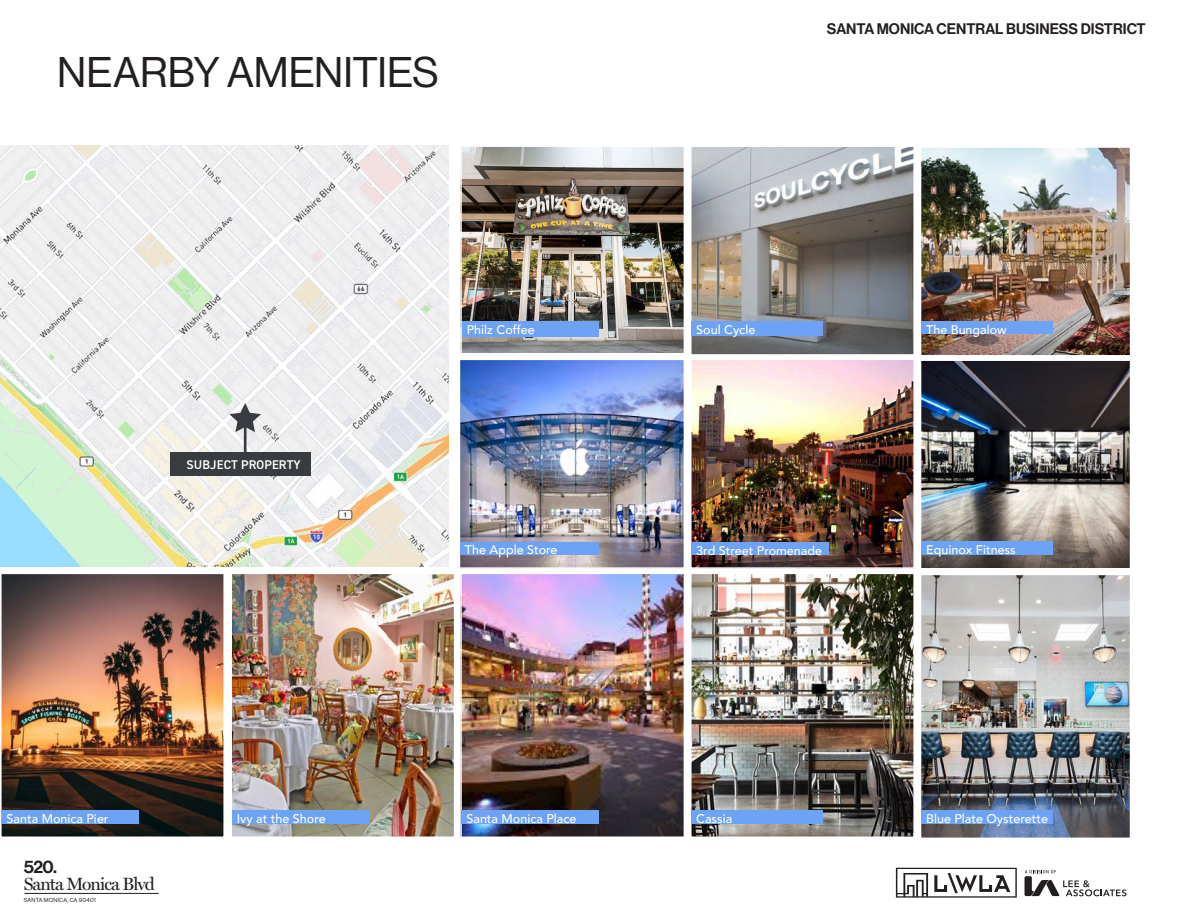
<style>
.page{position:relative;width:1188px;height:918px;background:#fff}
.page>*{position:absolute;margin:0;border:0;box-sizing:border-box;transform-origin:0 0}
.Paragraph_Style_3{font:42px "N Haas Grotesk DS Pro 55 Rg";letter-spacing:-.005em;color:#231f20}
.t1{font:17.85px "Miller Display";letter-spacing:-.05em;color:#231f20}
.t2{font:17.85px "N Haas Grotesk DS Pro 65 Md";color:#231f20}
.t3{font:15px "N Haas Grotesk DS Pro 65 Md";color:#231f20}
.t4{font:500 12.6px "Avenir";color:#fff}
.Body{font:600 12.6px "DIN2014";letter-spacing:.01em;color:#fff}
.t5{font:5.7px "N Haas Grotesk DS Pro 55 Rg";letter-spacing:.04em;color:#231f20}
</style>
<div class="page">
<svg style="left:1025px;top:870px;width:101px;height:26px"></svg>
<svg style="left:896px;top:868px;width:121px;height:30px"></svg>
<hr style="left:24px;top:893px;width:135px;height:1px;background:#231f20">
<img style="left:0;top:145px;width:449px;height:422px">
<svg style="left:229px;top:403px;width:32px;height:29px"></svg>
<hr style="left:244px;top:422px;width:3px;height:48px;background:#383b40">
<div style="left:170px;top:453px;width:140px;height:23px;background:#383b40"></div>
<img style="left:463px;top:148px;width:219px;height:204px">
<div style="left:460px;top:145px;width:225px;height:211px;border:2px solid #fff"></div>
<img style="left:693px;top:148px;width:219px;height:205px">
<div style="left:690px;top:145px;width:225px;height:211px;border:2px solid #fff"></div>
<img style="left:923px;top:149px;width:205px;height:205px">
<div style="left:920px;top:146px;width:211px;height:211px;border:2px solid #fff"></div>
<img style="left:462px;top:362px;width:220px;height:204px">
<div style="left:459px;top:359px;width:226px;height:210px;border:2px solid #fff"></div>
<img style="left:693px;top:362px;width:219px;height:204px">
<div style="left:690px;top:359px;width:225px;height:210px;border:2px solid #fff"></div>
<img style="left:923px;top:362px;width:205px;height:205px">
<div style="left:920px;top:359px;width:211px;height:211px;border:2px solid #fff"></div>
<img style="left:463px;top:576px;width:219px;height:259px">
<div style="left:460px;top:573px;width:225px;height:265px;border:2px solid #fff"></div>
<img style="left:233px;top:576px;width:219px;height:259px">
<div style="left:230px;top:573px;width:225px;height:265px;border:2px solid #fff"></div>
<img style="left:3px;top:576px;width:219px;height:259px">
<div style="left:0;top:573px;width:225px;height:265px;border:2px solid #fff"></div>
<img style="left:693px;top:576px;width:219px;height:259px">
<div style="left:690px;top:573px;width:225px;height:265px;border:2px solid #fff"></div>
<img style="left:923px;top:577px;width:205px;height:259px">
<div style="left:920px;top:574px;width:211px;height:265px;border:2px solid #fff"></div>
<div style="left:462px;top:321px;width:137px;height:16px;background:#6ea2f5"></div>
<div style="left:692px;top:322px;width:131px;height:14px;background:#6ea2f5"></div>
<div style="left:921px;top:321px;width:132px;height:13px;background:#6ea2f5"></div>
<div style="left:460px;top:542px;width:139px;height:12px;background:#6ea2f5"></div>
<div style="left:692px;top:542px;width:137px;height:13px;background:#6ea2f5"></div>
<div style="left:921px;top:542px;width:132px;height:13px;background:#6ea2f5"></div>
<div style="left:462px;top:810px;width:137px;height:14px;background:#6ea2f5"></div>
<div style="left:232px;top:810px;width:137px;height:14px;background:#6ea2f5"></div>
<div style="left:2px;top:810px;width:137px;height:14px;background:#6ea2f5"></div>
<div style="left:692px;top:811px;width:131px;height:13px;background:#6ea2f5"></div>
<div style="left:921px;top:810px;width:132px;height:13px;background:#6ea2f5"></div>
<p class="Paragraph_Style_3" style="left:57px;top:48px;width:383px">NEARBY AMENITIES</p>
<p class="t3" style="left:827px;top:20px;width:320px">SANTA MONICA CENTRAL BUSINESS DISTRICT</p>
<p class="Body" style="left:187px;top:456px;width:116px">SUBJECT PROPERTY</p>
<p class="t4" style="left:467px;top:319px;width:70px">Philz Coffee</p>
<p class="t4" style="left:696px;top:319px;width:61px">Soul Cycle</p>
<p class="t4" style="left:926px;top:319px;width:82px">The Bungalow</p>
<p class="t4" style="left:465px;top:539px;width:94px">The Apple Store</p>
<p class="t4" style="left:696px;top:539px;width:127px">3rd Street Promenade</p>
<p class="t4" style="left:926px;top:539px;width:91px">Equinox Fitness</p>
<p class="t4" style="left:7px;top:808px;width:103px">Santa Monica Pier</p>
<p class="t4" style="left:237px;top:808px;width:90px">Ivy at the Shore</p>
<p class="t4" style="left:467px;top:808px;width:111px">Santa Monica Place</p>
<p class="t4" style="left:696px;top:808px;width:37px">Cassia</p>
<p class="t4" style="left:926px;top:808px;width:123px">Blue Plate Oysterette</p>
<h2 class="t2" style="left:24px;top:857px;width:35px">520.</h2>
<h2 class="t1" style="left:24px;top:873px;width:133px">Santa Monica Blvd</h2>
<p class="t5" style="left:24px;top:896px;width:74px">SANTA MONICA, CA 90401</p>
</div>
